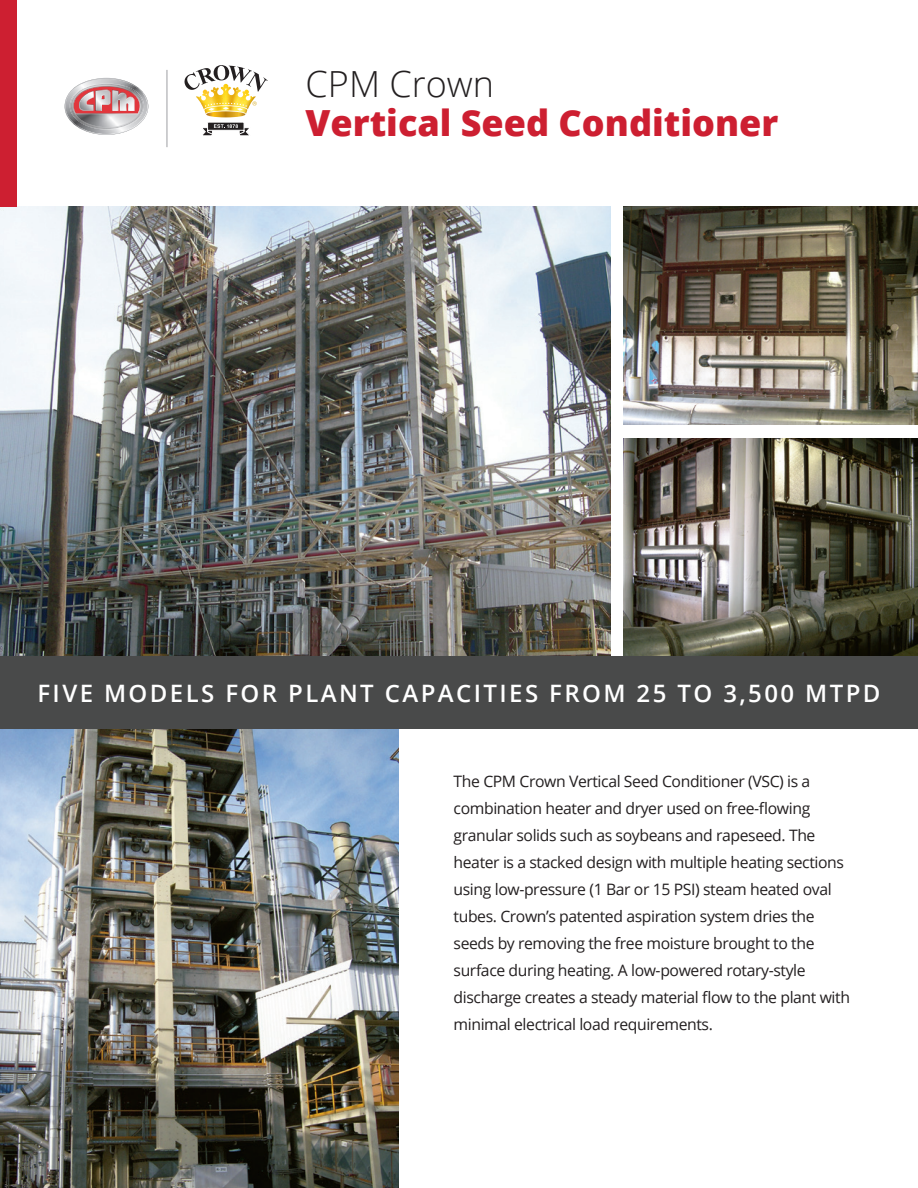
<style>
.page{position:relative;width:918px;height:1188px;background:#fff}
.page>*{position:absolute;margin:0;border:0;box-sizing:border-box;transform-origin:0 0}
.t1{font:800 36px "Open Sans";color:#cd1f31}
.t2{font:300 36px "Open Sans";color:#231f20}
.t3{font:600 24px "Open Sans";letter-spacing:.1em;color:#fff}
.t4{font:15.75px/27px "Open Sans";letter-spacing:-.025em;color:#231f20}
</style>
<div class="page">
<img style="left:0;top:207px;width:610px;height:449px">
<img style="left:623px;top:438px;width:295px;height:218px">
<img style="left:623px;top:207px;width:295px;height:217px">
<img style="left:0;top:729px;width:399px;height:459px">
<div style="left:0;top:0;width:16px;height:207px;background:#cd1f31"></div>
<div style="left:0;top:656px;width:918px;height:73px;background:#494a4a"></div>
<svg style="left:65px;top:78px;width:83px;height:57px"></svg>
<svg style="left:184px;top:65px;width:84px;height:71px"></svg>
<hr style="left:167px;top:70px;width:1px;height:77px;background:#9d9fa2">
<h1 class="t2" style="left:306px;top:59px;width:190px">CPM Crown</h1>
<h1 class="t1" style="left:306px;top:95px;width:474px">Vertical Seed Conditioner</h1>
<h2 class="t3" style="left:37px;top:677px;width:845px">FIVE MODELS FOR PLANT CAPACITIES FROM 25 TO 3,500 MTPD</h2>
<p class="t4" style="left:454px;top:768px;width:398px">The CPM Crown Vertical Seed Conditioner (VSC) is a combination heater and dryer used on free-flowing granular solids such as soybeans and rapeseed. The heater is a stacked design with multiple heating sections using low-pressure (1 Bar or 15 PSI) steam heated oval tubes. Crown’s patented aspiration system dries the seeds by removing the free moisture brought to the surface during heating. A low-powered rotary-style discharge creates a steady material flow to the plant with minimal electrical load requirements.</p>
</div>
